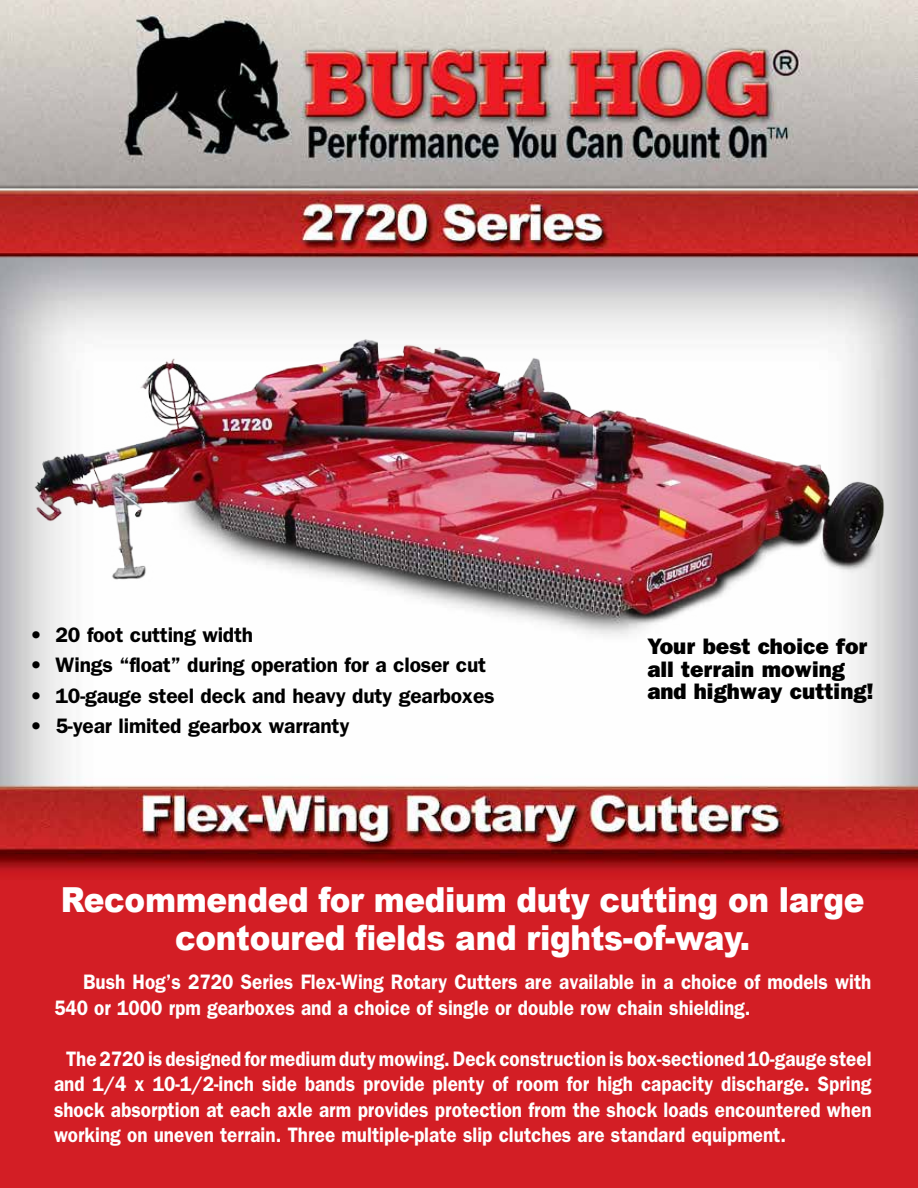
<style>
.page{position:relative;width:918px;height:1188px;background:#fff}
.page>*{position:absolute;margin:0;border:0;box-sizing:border-box;transform-origin:0 0}
.t1{font:900 34.5px/37.5px "Arial";letter-spacing:-.01em;color:#fff;text-align:center;scale:.9 1}
.t2{font:800 22.5px/22.5px "Franklin Gothic";color:#000}
.t3{font:600 21px/25.5px "Franklin Gothic";color:#fff;scale:.9 1}
.t4{font:600 21px "Franklin Gothic";letter-spacing:-.01em;color:#000}
</style>
<div class="page">
<img style="left:0;top:0;width:918px;height:1188px">
<img style="left:18px;top:325px;width:883px;height:348px">
<p class="t4" style="left:30px;top:622px;width:225px">• 20 foot cutting width</p>
<p class="t4" style="left:30px;top:653px;width:458px">• Wings “float” during operation for a closer cut</p>
<p class="t4" style="left:30px;top:683px;width:466px">• 10-gauge steel deck and heavy duty gearboxes</p>
<p class="t4" style="left:30px;top:714px;width:321px">• 5-year limited gearbox warranty</p>
<p class="t2" style="left:647px;top:635px;width:228px">Your best choice for all terrain mowing and highway cutting!</p>
<h1 class="t1" style="left:61px;top:880px;width:895px">Recommended for medium duty cutting on large contoured fields and rights-of-way.</h1>
<p class="t3" style="left:54px;top:969px;width:910px;text-indent:29px">Bush Hog’s 2720 Series Flex-Wing Rotary Cutters are available in a choice of models with<br>540 or 1000 rpm gearboxes and a choice of single or double row chain shielding.</p>
<p class="t3" style="left:54px;top:1045px;width:910px;text-align:justify;text-indent:12px">The 2720 is designed for medium duty mowing. Deck construction is box-sectioned 10-gauge steel and 1/4 x 10-1/2-inch side bands provide plenty of room for high capacity discharge. Spring shock absorption at each axle arm provides protection from the shock loads encountered when working on uneven terrain. Three multiple-plate slip clutches are standard equipment.</p>
</div>
